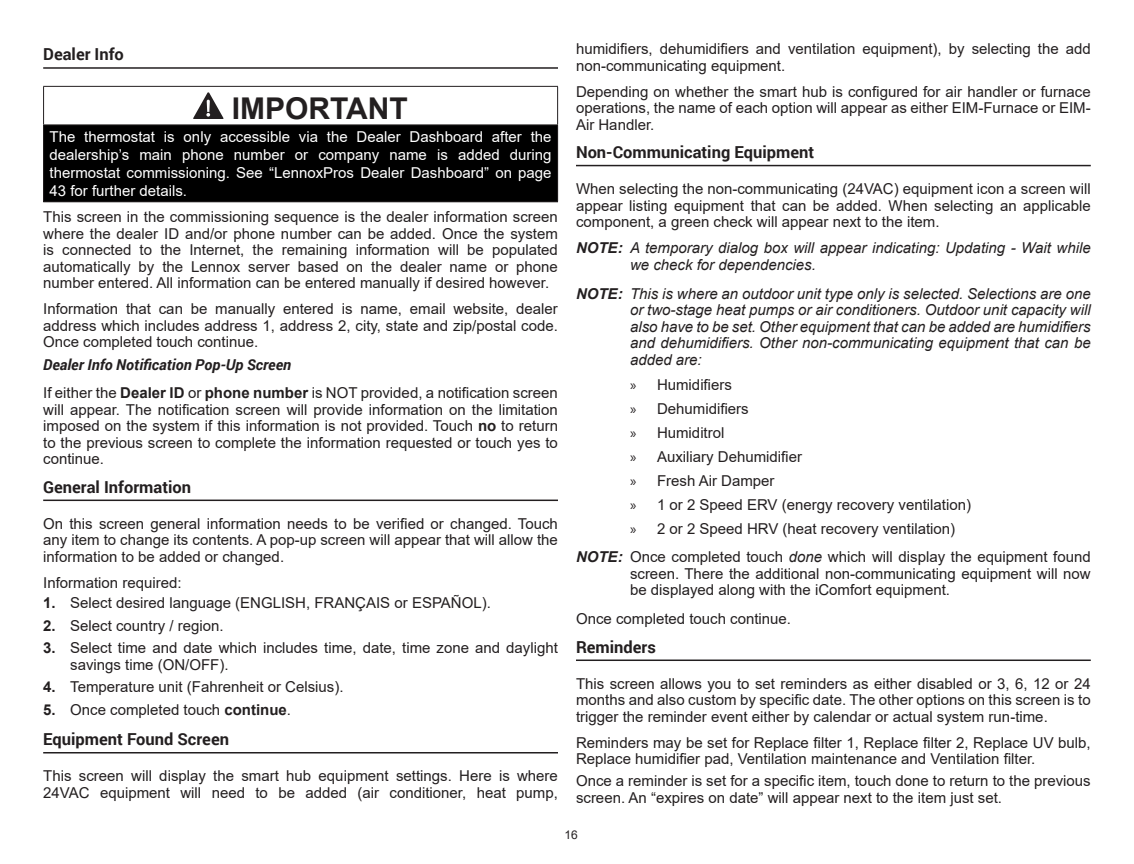
<style>
.page{position:relative;width:1134px;height:864px;background:#fff}
.page>*{position:absolute;margin:0;border:0;box-sizing:border-box;transform-origin:0 0}
.t1{font:700 30px "Arial";color:#231f20}
.t2{font:700 16.5px "Roboto";color:#231f20}
.t3{font:15px/16.5px "Arial";color:#231f20;text-align:justify}
.t4{font:italic 15px/16.5px "Arial";color:#231f20}
.t5{font:15px/18px "Arial";color:#fff;text-align:justify}
.t6{font:italic 700 15px "Roboto";color:#231f20}
.t7{font:12px "Arial";color:#231f20}
.s1{font-weight:700}
.s2{font-family:"Myriad Pro"}
.s3{font-weight:700;font-style:italic}
.s4{font-style:italic}
</style>
<div class="page">
<hr style="left:43px;top:67px;width:515px;height:2px;background:#231f20">
<hr style="left:43px;top:500px;width:515px;height:1px;background:#231f20">
<hr style="left:43px;top:752px;width:515px;height:2px;background:#231f20">
<div style="left:44px;top:125px;width:514px;height:77px;background:#000"></div>
<hr style="left:43px;top:86px;width:515px;height:1px;background:#231f20">
<hr style="left:43px;top:87px;width:1px;height:38px;background:#231f20">
<hr style="left:557px;top:87px;width:1px;height:38px;background:#231f20">
<hr style="left:43px;top:125px;width:515px;height:1px;background:#231f20">
<hr style="left:43px;top:125px;width:1px;height:76px;background:#231f20">
<hr style="left:557px;top:125px;width:1px;height:76px;background:#231f20">
<hr style="left:43px;top:201px;width:515px;height:1px;background:#231f20">
<svg style="left:193px;top:92px;width:31px;height:27px"></svg>
<hr style="left:576px;top:165px;width:515px;height:1px;background:#231f20">
<hr style="left:576px;top:660px;width:515px;height:1px;background:#231f20">
<p class="t2" style="left:43px;top:43px;width:82px">Dealer Info</p>
<h1 class="t1" style="left:232px;top:87px;width:178px">IMPORTANT</h1>
<p class="t5" style="left:50px;top:127px;width:504px">The thermostat is only accessible via the Dealer Dashboard after the dealership’s main phone number or company name is added during thermostat commissioning. See “LennoxPros Dealer Dashboard” on page 43 for further details.</p>
<p class="t3" style="left:43px;top:209px;width:516px">This screen in the commissioning sequence is the dealer information screen where the dealer ID and/or phone number can be added. Once the system is connected to the Internet, the remaining information will be populated automatically by the Lennox server based on the dealer name or phone number entered. All information can be entered manually if desired however.</p>
<p class="t3" style="left:43px;top:301px;width:516px">Information that can be manually entered is name, email website, dealer address which includes address 1, address 2, city, state and zip/postal code.<br>Once completed touch continue.</p>
<p class="t6" style="left:43px;top:354px;width:249px">Dealer Info Notification Pop-Up Screen</p>
<p class="t3" style="left:43px;top:385px;width:516px">If either the <span class="s1">Dealer ID</span> or <span class="s1">phone number</span> is NOT provided, a notification screen will appear. The notification screen will provide information on the limitation imposed on the system if this information is not provided. Touch <span class="s1">no</span> to return to the previous screen to complete the information requested or touch yes to continue.</p>
<p class="t2" style="left:43px;top:475px;width:149px">General Information</p>
<p class="t3" style="left:43px;top:515px;width:516px">On this screen general information needs to be verified or changed. Touch any item to change its contents. A pop-up screen will appear that will allow the information to be added or changed.</p>
<p class="t3" style="left:43px;top:574px;width:140px">Information required:</p>
<p class="t3" style="left:43px;top:594px;width:449px"><span class="s1">1.</span> Select desired language (ENGLISH, FRANÇAIS or ESPAÑOL).</p>
<p class="t3" style="left:43px;top:617px;width:182px"><span class="s1">2.</span> Select country / region.</p>
<p class="t3" style="left:70px;top:639px;width:489px;text-indent:-27px"><span class="s1">3.</span> Select time and date which includes time, date, time zone and daylight savings time (ON/OFF).</p>
<p class="t3" style="left:43px;top:678px;width:302px"><span class="s1">4.</span> Temperature unit (Fahrenheit or Celsius).</p>
<p class="t3" style="left:43px;top:701px;width:249px"><span class="s1">5.</span> Once completed touch <span class="s1">continue</span>.</p>
<p class="t2" style="left:43px;top:728px;width:187px">Equipment Found Screen</p>
<p class="t3" style="left:43px;top:768px;width:516px">This screen will display the smart hub equipment settings. Here is where<br>24VAC equipment will need to be added (air conditioner, heat pump,</p>
<p class="t3" style="left:576px;top:41px;width:516px">humidifiers, dehumidifiers and ventilation equipment), by selecting the add non-communicating equipment.</p>
<p class="t3" style="left:576px;top:83px;width:516px">Depending on whether the smart hub is configured for air handler or furnace operations, the name of each option will appear as either EIM-Furnace or EIM-Air Handler.</p>
<p class="t2" style="left:576px;top:141px;width:240px">Non-Communicating Equipment</p>
<p class="t3" style="left:576px;top:180px;width:516px">When selecting the non-communicating (24VAC) equipment icon a screen will appear listing equipment that can be added. When selecting an applicable component, a green check will appear next to the item.</p>
<p class="t4" style="left:630px;top:240px;width:462px;text-indent:-54px"><span class="s1">NOTE:</span> A temporary dialog box will appear indicating: Updating - Wait while we check for dependencies.</p>
<p class="t4" style="left:630px;top:286px;width:462px;text-align:justify;text-indent:-54px"><span class="s1">NOTE:</span> This is where an outdoor unit type only is selected. Selections are one or two-stage heat pumps or air conditioners. Outdoor unit capacity will also have to be set. Other equipment that can be added are humidifiers and dehumidifiers. Other non-communicating equipment that can be added are:</p>
<p class="t3" style="left:630px;top:372px;width:343px;line-height:24px;text-align:left"><span class="s2">»</span> Humidifiers<br><span class="s2">»</span> Dehumidifiers<br><span class="s2">»</span> Humiditrol<br><span class="s2">»</span> Auxiliary Dehumidifier<br><span class="s2">»</span> Fresh Air Damper<br><span class="s2">»</span> 1 or 2 Speed ERV (energy recovery ventilation) <span class="s2">»</span> 2 or 2 Speed HRV (heat recovery ventilation)</p>
<p class="t3" style="left:630px;top:549px;width:462px;text-indent:-54px"><span class="s3">NOTE:</span> Once completed touch <span class="s4">done</span> which will display the equipment found screen. There the additional non-communicating equipment will now be displayed along with the iComfort equipment.</p>
<p class="t3" style="left:576px;top:611px;width:217px">Once completed touch continue.</p>
<p class="t2" style="left:576px;top:635px;width:81px">Reminders</p>
<p class="t3" style="left:576px;top:675px;width:516px">This screen allows you to set reminders as either disabled or 3, 6, 12 or 24 months and also custom by specific date. The other options on this screen is to trigger the reminder event either by calendar or actual system run-time.</p>
<p class="t3" style="left:576px;top:734px;width:516px">Reminders may be set for Replace filter 1, Replace filter 2, Replace UV bulb,<br>Replace humidifier pad, Ventilation maintenance and Ventilation filter.</p>
<p class="t3" style="left:576px;top:772px;width:516px;line-height:17.4px">Once a reminder is set for a specific item, touch done to return to the previous screen. An “expires on date” will appear next to the item just set.</p>
<p class="t7" style="left:565px;top:826px;width:15px">16</p>
</div>
